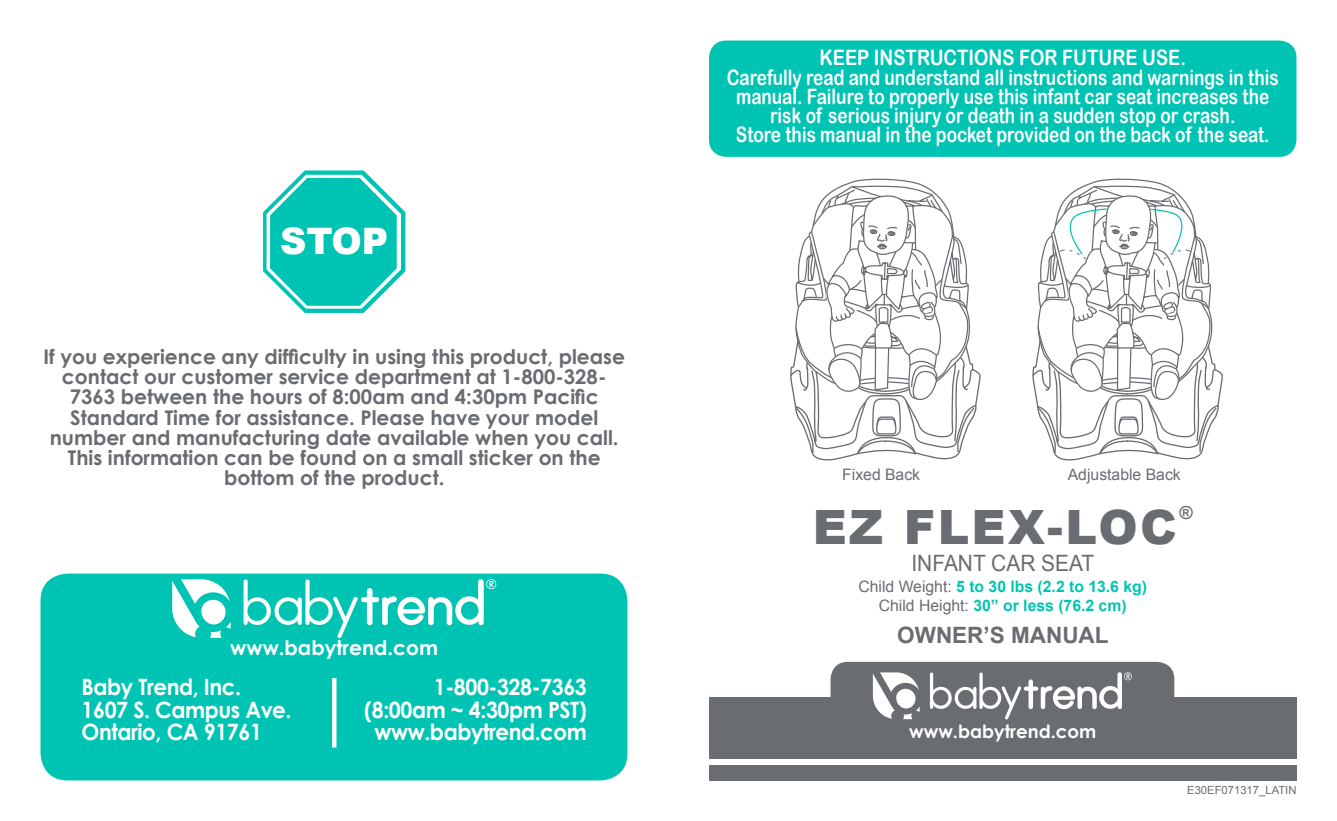
<style>
.page{position:relative;width:1337px;height:821px;background:#fff}
.page>*{position:absolute;margin:0;border:0;box-sizing:border-box;transform-origin:0 0}
.t1{font:900 47.25px "Arial";letter-spacing:.05em;color:#696c71}
.t2{font:900 36.45px "Arial";color:#fff}
.t3{font:700 22.5px/22.5px "Century Gothic";letter-spacing:-.02em;color:#fff;text-align:right;scale:.95 1}
.t4{font:22.5px "Arial";color:#696c71;scale:.93 1}
.t5{font:700 22.5px "Arial";color:#696c71}
.t6{font:21.15px/19.1px "Arial Rounded MT Bold";color:#fff;text-align:center;scale:.86 1}
.t7{font:700 20.25px/20.2px "Century Gothic";color:#696c71;text-align:center}
.t8{font:700 20.25px "Century Gothic";color:#fff}
.t9{font:700 18.22px "Century Gothic";color:#fff}
.t10{font:18px "Arial Rounded MT Bold";color:#696c71}
.t11{font:700 15.75px/18.9px "Arial";color:#00c4b3;text-align:center}
.t12{font:15.75px "Arial";color:#696c71}
.t13{font:11.25px "Arial";color:#696c71}
.s1{font-weight:400;color:#696c71}
</style>
<div class="page">
<div style="left:709px;top:40px;width:587px;height:117px;background:#00c4b3;border-radius:17px"></div>
<div style="left:709px;top:697px;width:587px;height:61px;background:#696c71"></div>
<div style="left:709px;top:764px;width:587px;height:16px;background:#696c71"></div>
<svg style="left:790px;top:178px;width:191px;height:283px"></svg>
<svg style="left:1032px;top:178px;width:191px;height:283px"></svg>
<div style="left:40px;top:573px;width:587px;height:207px;background:#00c4b3;border-radius:27px"></div>
<div style="left:830px;top:661px;width:344px;height:93px;background:#696c71;border-radius:17px"></div>
<hr style="left:332px;top:677px;width:4px;height:70px;background:#fff">
<svg style="left:263px;top:170px;width:142px;height:143px"></svg>
<svg style="left:172px;top:579px;width:59px;height:58px"></svg>
<svg style="left:243px;top:579px;width:253px;height:59px"></svg>
<svg style="left:873px;top:672px;width:46px;height:46px"></svg>
<svg style="left:930px;top:672px;width:202px;height:47px"></svg>
<h2 class="t2" style="left:280px;top:220px;width:110px">STOP</h2>
<p class="t7" style="left:43px;top:345px;width:583px">If you experience any difficulty in using this product, please contact our customer service department at 1-800-328- 7363 between the hours of 8:00am and 4:30pm Pacific Standard Time for assistance. Please have your model number and manufacturing date available when you call.<br>This information can be found on a small sticker on the bottom of the product.</p>
<p class="t8" style="left:230px;top:634px;width:209px">www.babytrend.com</p>
<p class="t3" style="left:82px;top:674px;width:222px;text-align:left">Baby Trend, Inc.<br>1607 S. Campus Ave.<br>Ontario, CA 91761</p>
<p class="t3" style="left:364px;top:674px;width:236px">1-800-328-7363 (8:00am ~ 4:30pm PST) www.babytrend.com</p>
<p class="t6" style="left:726px;top:48px;width:643px">KEEP INSTRUCTIONS FOR FUTURE USE.<br>Carefully read and understand all instructions and warnings in this manual. Failure to properly use this infant car seat increases the risk of serious injury or death in a sudden stop or crash.<br>Store this manual in the pocket provided on the back of the seat.</p>
<p class="t12" style="left:842px;top:464px;width:79px">Fixed Back</p>
<p class="t12" style="left:1067px;top:464px;width:114px">Adjustable Back</p>
<h1 class="t1" style="left:812px;top:500px;width:366px">EZ FLEX-LOC</h1>
<p class="t10" style="left:1179px;top:501px;width:15px">®</p>
<p class="t4" style="left:911px;top:547px;width:198px">INFANT CAR SEAT</p>
<p class="t11" style="left:858px;top:576px;width:290px"><span class="s1">Child Weight:</span> 5 to 30 lbs (2.2 to 13.6 kg)<br><span class="s1">Child Height:</span> 30” or less (76.2 cm)</p>
<p class="t5" style="left:897px;top:622px;width:213px">OWNER’S MANUAL</p>
<p class="t9" style="left:909px;top:719px;width:188px">www.babytrend.com</p>
<p class="t13" style="left:1187px;top:782px;width:111px">E30EF071317_LATIN</p>
</div>
